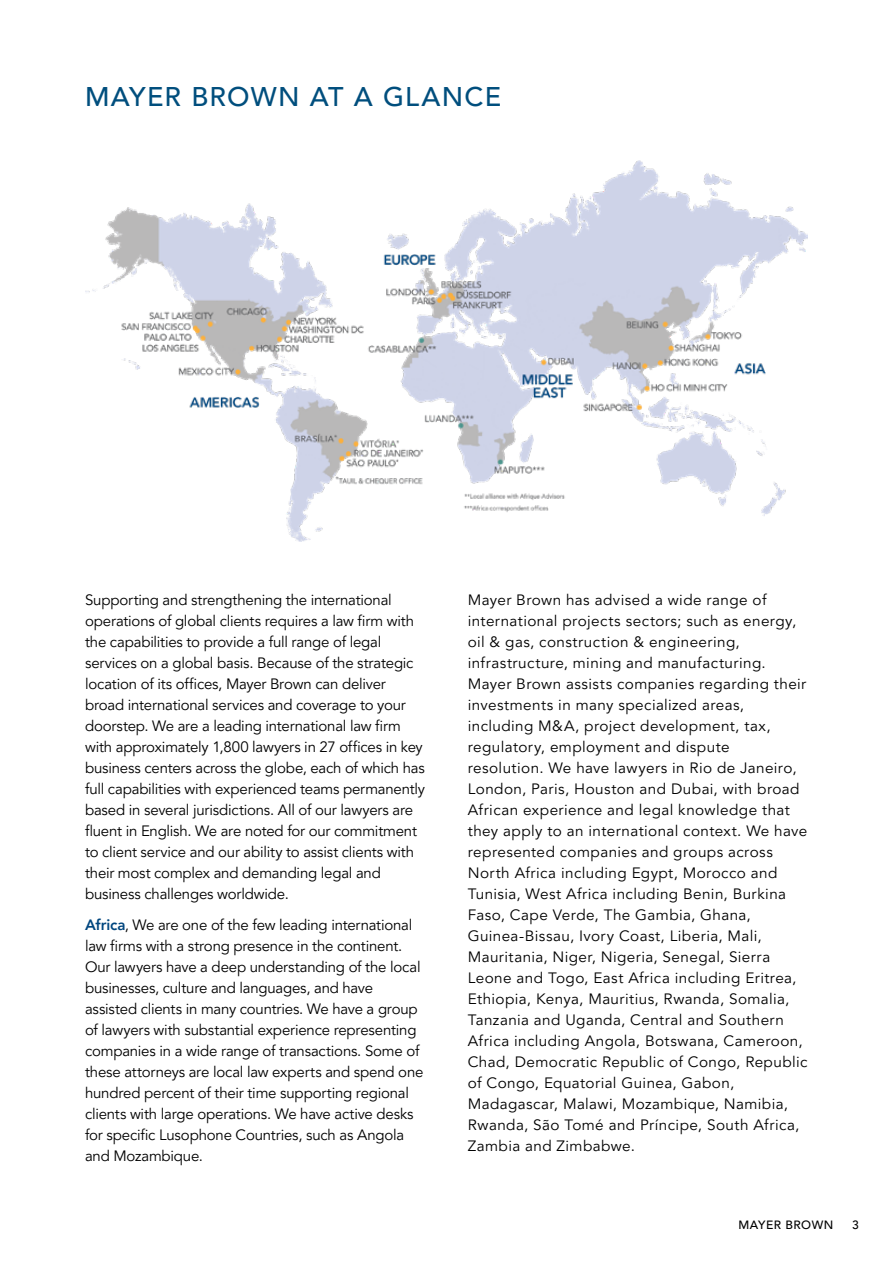
<style>
.page{position:relative;width:893px;height:1263px;background:#fff}
.page>*{position:absolute;margin:0;border:0;box-sizing:border-box;transform-origin:0 0}
.t1{font:500 27px "Avenir LT Pro";letter-spacing:.045em;color:#004e7d}
.t2{font:15px/21px "Avenir LT Pro";letter-spacing:-.015em;color:#000}
.t3{font:15px/21px "Avenir LT Pro";letter-spacing:.025em;color:#000}
.t4{font:500 12px "Avenir LT Pro";letter-spacing:.045em;color:#000}
.s1{font-weight:800;color:#00467f}
</style>
<div class="page">
<hr style="left:0;top:516px;width:1px;height:747px;background:#004e7d">
<img style="left:85px;top:160px;width:723px;height:381px">
<h1 class="t1" style="left:85px;top:80px;width:418px">MAYER BROWN AT A GLANCE</h1>
<p class="t2" style="left:85px;top:589px;width:342px">Supporting and strengthening the international operations of global clients requires a law firm with the capabilities to provide a full range of legal services on a global basis. Because of the strategic location of its offices, Mayer Brown can deliver broad international services and coverage to your doorstep. We are a leading international law firm with approximately 1,800 lawyers in 27 offices in key business centers across the globe, each of which has full capabilities with experienced teams permanently based in several jurisdictions. All of our lawyers are fluent in English. We are noted for our commitment to client service and our ability to assist clients with their most complex and demanding legal and business challenges worldwide.</p>
<p class="t2" style="left:85px;top:915px;width:340px"><span class="s1">Africa</span>, We are one of the few leading international law firms with a strong presence in the continent.<br>Our lawyers have a deep understanding of the local businesses, culture and languages, and have assisted clients in many countries. We have a group of lawyers with substantial experience representing companies in a wide range of transactions. Some of these attorneys are local law experts and spend one hundred percent of their time supporting regional clients with large operations. We have active desks for specific Lusophone Countries, such as Angola and Mozambique.</p>
<p class="t3" style="left:468px;top:589px;width:341px">Mayer Brown has advised a wide range of international projects sectors; such as energy, oil &amp; gas, construction &amp; engineering, infrastructure, mining and manufacturing.<br>Mayer Brown assists companies regarding their investments in many specialized areas, including M&amp;A, project development, tax, regulatory, employment and dispute resolution. We have lawyers in Rio de Janeiro, London, Paris, Houston and Dubai, with broad African experience and legal knowledge that they apply to an international context. We have represented companies and groups across North Africa including Egypt, Morocco and Tunisia, West Africa including Benin, Burkina Faso, Cape Verde, The Gambia, Ghana, Guinea-Bissau, Ivory Coast, Liberia, Mali, Mauritania, Niger, Nigeria, Senegal, Sierra Leone and Togo, East Africa including Eritrea, Ethiopia, Kenya, Mauritius, Rwanda, Somalia, Tanzania and Uganda, Central and Southern Africa including Angola, Botswana, Cameroon, Chad, Democratic Republic of Congo, Republic of Congo, Equatorial Guinea, Gabon, Madagascar, Malawi, Mozambique, Namibia, Rwanda, São Tomé and Príncipe, South Africa, Zambia and Zimbabwe.</p>
<p class="t4" style="left:738px;top:1218px;width:96px">MAYER BROWN</p>
<p class="t4" style="left:852px;top:1218px;width:8px">3</p>
</div>
